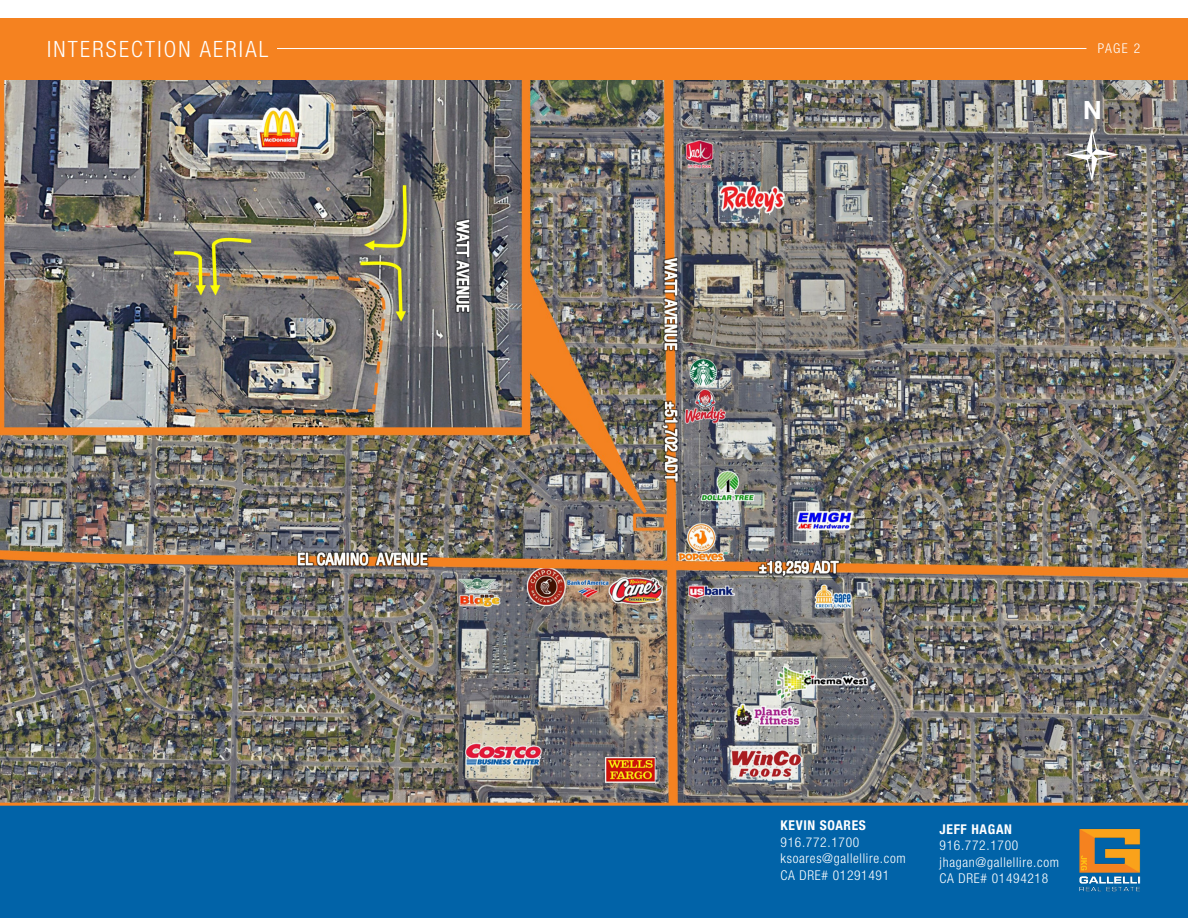
<style>
.page{position:relative;width:1188px;height:918px;background:#fff}
.page>*{position:absolute;margin:0;border:0;box-sizing:border-box;transform-origin:0 0}
.t1{font:700 25.2px "Helvetica Neue LT Std";color:#fff}
.t2{font:300 condensed 22.5px "Helvetica Neue LT Std";letter-spacing:.1em;color:#fff}
.t3{font:300 condensed 13.5px/16.5px "Helvetica Neue LT Std";letter-spacing:.05em;color:#fff}
.t4{font:700 condensed 13.5px "Helvetica Neue LT Std";letter-spacing:.05em;color:#fff}
</style>
<div class="page">
<img style="left:0;top:79px;width:1188px;height:724px">
<div style="left:0;top:804px;width:1188px;height:114px;background:#0163a8"></div>
<hr style="left:0;top:803px;width:1188px;height:3px;background:#f58220">
<img style="left:1079px;top:829px;width:62px;height:62px">
<div style="left:0;top:18px;width:1188px;height:61px;background:#f58220"></div>
<hr style="left:277px;top:48px;width:809px;height:1px;background:#fff">
<img style="left:1065px;top:128px;width:54px;height:54px">
<p class="t2" style="left:47px;top:36px;width:223px">INTERSECTION AERIAL</p>
<p class="t3" style="left:1098px;top:40px;width:44px">PAGE 2</p>
<h1 class="t1" style="left:1083px;top:95px;width:20px">N</h1>
<p class="t4" style="left:781px;top:817px;width:87px">KEVIN SOARES</p>
<p class="t3" style="left:781px;top:834px;width:80px">916.772.1700</p>
<p class="t3" style="left:781px;top:850px;width:127px">ksoares@gallellire.com</p>
<p class="t3" style="left:781px;top:867px;width:110px">CA DRE# 01291491</p>
<p class="t4" style="left:940px;top:821px;width:74px">JEFF HAGAN</p>
<p class="t3" style="left:940px;top:837px;width:80px">916.772.1700</p>
<p class="t3" style="left:940px;top:853px;width:121px">jhagan@gallellire.com<br>CA DRE# 01494218</p>
</div>
